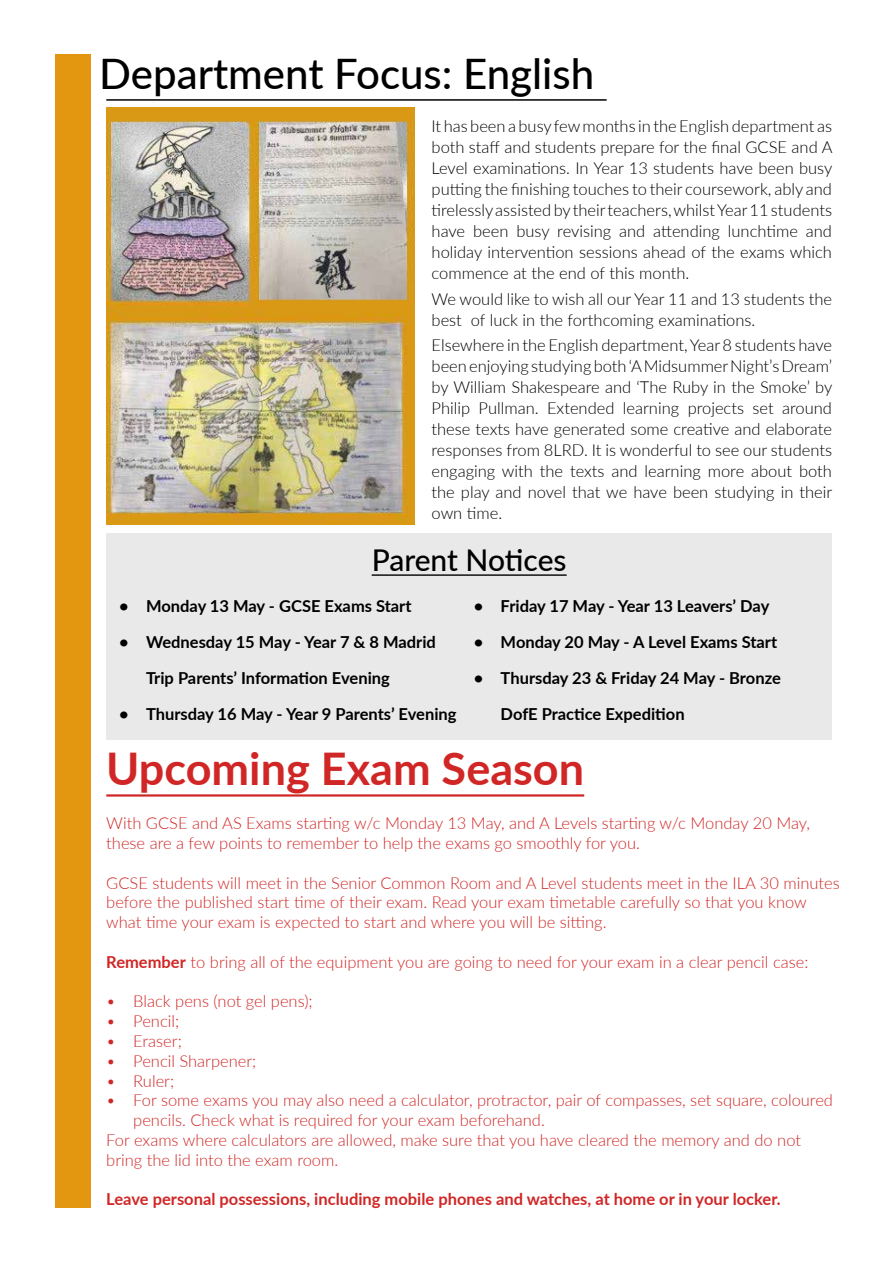
<style>
.page{position:relative;width:893px;height:1263px;background:#fff}
.page>*{position:absolute;margin:0;border:0;box-sizing:border-box;transform-origin:0 0}
.t1{font:700 45px "Lato";color:#d02726}
.t2{font:500 42px "Lato";color:#000}
.t3{font:500 30px "Lato";letter-spacing:-.01em;color:#000}
.t4{font:300 16.5px/21px "Lato";color:#000;text-align:justify}
.t5{font:300 16.5px/19.8px "Lato";color:#d02726}
.t6{font:700 16.5px/36px "Lato";color:#000}
.t7{font:700 16.5px "Lato";color:#d02726}
.s1{font-weight:700}
</style>
<div class="page">
<div style="left:55px;top:54px;width:36px;height:1154px;background:#e39711"></div>
<hr style="left:106px;top:794px;width:478px;height:3px;background:#d02726">
<div style="left:106px;top:534px;width:726px;height:206px;background:#e9e9e9"></div>
<hr style="left:372px;top:574px;width:195px;height:2px;background:#000">
<hr style="left:106px;top:99px;width:501px;height:2px;background:#000">
<img style="left:106px;top:108px;width:309px;height:417px">
<h2 class="t2" style="left:99px;top:43px;width:496px">Department Focus: English</h2>
<p class="t4" style="left:432px;top:115px;width:402px">It has been a busy few months in the English department as both staff and students prepare for the final GCSE and A Level examinations. In Year 13 students have been busy putting the finishing touches to their coursework, ably and tirelessly assisted by their teachers, whilst Year 11 students have been busy revising and attending lunchtime and holiday intervention sessions ahead of the exams which commence at the end of this month.</p>
<p class="t4" style="left:432px;top:288px;width:402px">We would like to wish all our Year 11 and 13 students the best of luck in the forthcoming examinations.</p>
<p class="t4" style="left:432px;top:334px;width:402px">Elsewhere in the English department, Year 8 students have been enjoying studying both ‘A Midsummer Night’s Dream’ by William Shakespeare and ‘The Ruby in the Smoke’ by Philip Pullman. Extended learning projects set around these texts have generated some creative and elaborate responses from 8LRD. It is wonderful to see our students engaging with the texts and learning more about both the play and novel that we have been studying in their own time.</p>
<h3 class="t3" style="left:372px;top:538px;width:196px">Parent Notices</h3>
<p class="t6" style="left:119px;top:587px;width:294px">• Monday 13 May - GCSE Exams Start</p>
<p class="t6" style="left:146px;top:623px;width:291px;text-indent:-27px">• Wednesday 15 May - Year 7 &amp; 8 Madrid<br>Trip Parents’ Information Evening</p>
<p class="t6" style="left:119px;top:695px;width:339px">• Thursday 16 May - Year 9 Parents’ Evening</p>
<p class="t6" style="left:474px;top:587px;width:297px">• Friday 17 May - Year 13 Leavers’ Day</p>
<p class="t6" style="left:474px;top:623px;width:305px">• Monday 20 May - A Level Exams Start</p>
<p class="t6" style="left:501px;top:659px;width:282px;text-indent:-27px">• Thursday 23 &amp; Friday 24 May - Bronze<br>DofE Practice Expedition</p>
<h1 class="t1" style="left:106px;top:736px;width:479px">Upcoming Exam Season</h1>
<p class="t5" style="left:106px;top:813px;width:705px">With GCSE and AS Exams starting w/c Monday 13 May, and A Levels starting w/c Monday 20 May, these are a few points to remember to help the exams go smoothly for you.</p>
<p class="t5" style="left:106px;top:872px;width:735px">GCSE students will meet in the Senior Common Room and A Level students meet in the ILA 30 minutes before the published start time of their exam. Read your exam timetable carefully so that you know what time your exam is expected to start and where you will be sitting.</p>
<p class="t5" style="left:106px;top:951px;width:703px"><span class="s1">Remember</span> to bring all of the equipment you are going to need for your exam in a clear pencil case:</p>
<p class="t5" style="left:106px;top:991px;width:208px">• Black pens (not gel pens);</p>
<p class="t5" style="left:106px;top:1011px;width:74px">• Pencil;</p>
<p class="t5" style="left:106px;top:1030px;width:77px">• Eraser;</p>
<p class="t5" style="left:106px;top:1050px;width:152px">• Pencil Sharpener;</p>
<p class="t5" style="left:106px;top:1070px;width:69px">• Ruler;</p>
<p class="t5" style="left:106px;top:1090px;width:728px">• For some exams you may also need a calculator, protractor, pair of compasses, set square, coloured</p>
<p class="t5" style="left:133px;top:1110px;width:413px">pencils. Check what is required for your exam beforehand.</p>
<p class="t5" style="left:106px;top:1129px;width:696px">For exams where calculators are allowed, make sure that you have cleared the memory and do not</p>
<p class="t5" style="left:106px;top:1149px;width:233px">bring the lid into the exam room.</p>
<p class="t7" style="left:106px;top:1187px;width:676px">Leave personal possessions, including mobile phones and watches, at home or in your locker.</p>
</div>
